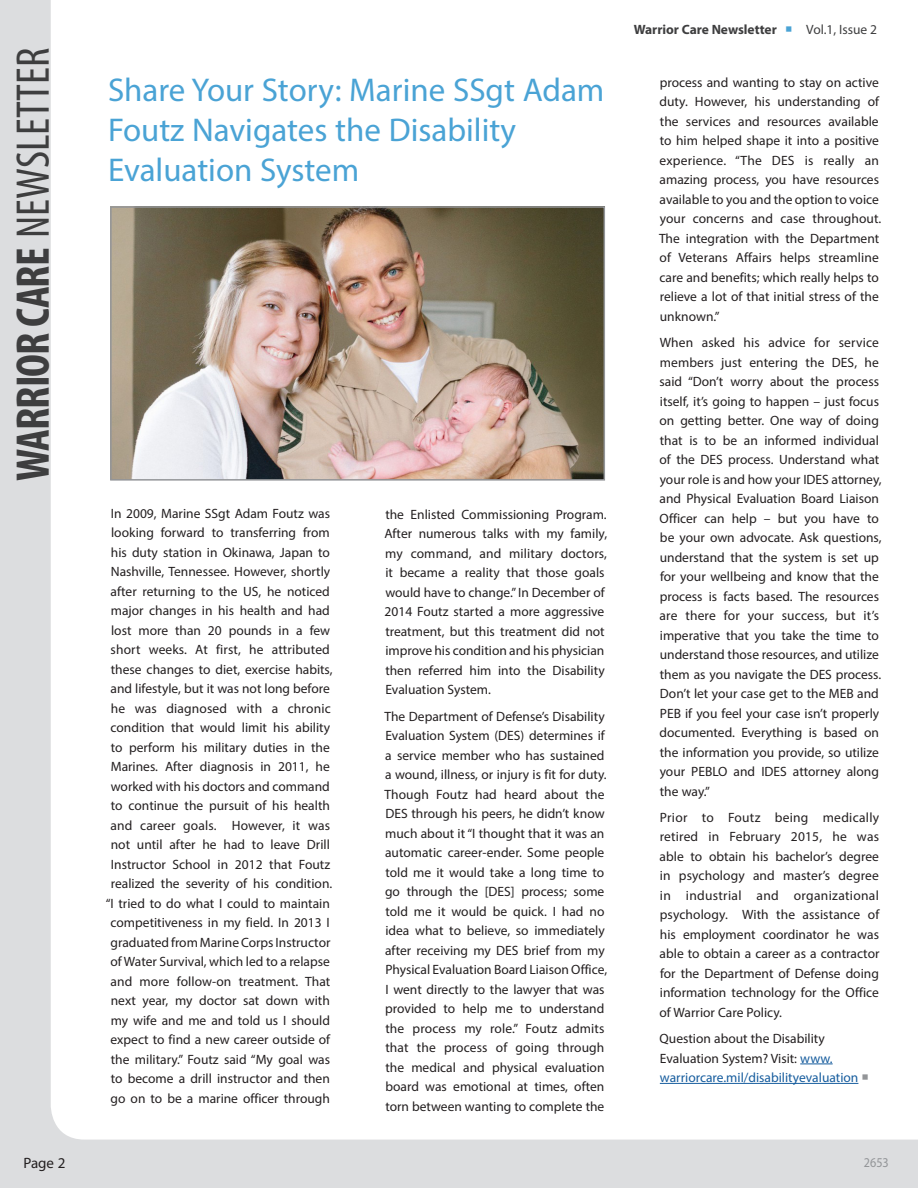
<style>
.page{position:relative;width:918px;height:1188px;background:#dcdddf}
.page>*{position:absolute;margin:0;border:0;box-sizing:border-box;transform-origin:0 0}
.t1{font:700 condensed 47.4px "Myriad Pro";letter-spacing:-.02em;color:#3e3e3f}
.t2{font:33px/39.8px "Myriad Pro";color:#4aa3d5}
.page_number_right{font:15px "Myriad Pro";color:#231f20}
.t3{font:13.5px/19.5px "Myriad Pro";color:#231f20}
.t4{font:700 13.5px "Myriad Pro";color:#3e3e3f}
.t5{font:13.5px "Myriad Pro";color:#939598;scale:.9 1}
.s1{font-weight:400}
.s2{color:#4aa3d5}
.s3{color:#175d9e}
.s4{color:#939598}
</style>
<div class="page">
<div style="left:51px;top:0;width:867px;height:1140px;background:#fff"></div>
<img style="left:113px;top:209px;width:489px;height:269px">
<div style="left:110px;top:206px;width:495px;height:275px;border:2px solid #939598"></div>
<hr style="left:800px;top:1064px;width:33px;height:1px;background:#175d9e">
<hr style="left:660px;top:1083px;width:198px;height:1px;background:#175d9e">
<h1 class="t1" style="left:3px;top:481px;width:435px;rotate:-90deg">WARRIOR CARE <span class="s1">NEWSLETTER</span></h1>
<p class="page_number_right" style="left:23px;top:1153px;width:43px">Page 2</p>
<h2 class="t2" style="left:108px;top:70px;width:498px">Share Your Story: Marine SSgt Adam<br>Foutz Navigates the Disability<br>Evaluation System</h2>
<p class="t3" style="left:106px;top:503px;width:228px;text-align:center">In 2009, Marine SSgt Adam Foutz was looking forward to transferring from his duty station in Okinawa, Japan to Nashville, Tennessee. However, shortly after returning to the US, he noticed major changes in his health and had lost more than 20 pounds in a few short weeks. At first, he attributed these changes to diet, exercise habits, and lifestyle, but it was not long before he was diagnosed with a chronic condition that would limit his ability to perform his military duties in the Marines. After diagnosis in 2011, he worked with his doctors and command to continue the pursuit of his health and career goals. However, it was not until after he had to leave Drill Instructor School in 2012 that Foutz realized the severity of his condition. “I tried to do what I could to maintain competitiveness in my field. In 2013 I graduated from Marine Corps Instructor of Water Survival, which led to a relapse and more follow-on treatment. That next year, my doctor sat down with my wife and me and told us I should expect to find a new career outside of the military.” Foutz said “My goal was to become a drill instructor and then go on to be a marine officer through</p>
<p class="t3" style="left:384px;top:504px;width:224px">the Enlisted Commissioning Program.<br>After numerous talks with my family, my command, and military doctors, it became a reality that those goals would have to change.” In December of 2014 Foutz started a more aggressive treatment, but this treatment did not improve his condition and his physician then referred him into the Disability Evaluation System.</p>
<p class="t3" style="left:385px;top:706px;width:224px">The Department of Defense’s Disability Evaluation System (DES) determines if a service member who has sustained a wound, illness, or injury is fit for duty.<br>Though Foutz had heard about the DES through his peers, he didn’t know much about it “I thought that it was an automatic career-ender. Some people told me it would take a long time to go through the [DES] process; some told me it would be quick. I had no idea what to believe, so immediately after receiving my DES brief from my Physical Evaluation Board Liaison Office, I went directly to the lawyer that was provided to help me to understand the process my role.” Foutz admits that the process of going through the medical and physical evaluation board was emotional at times, often torn between wanting to complete the</p>
<p class="t4" style="left:634px;top:21px;width:245px">Warrior Care Newsletter <span class="s2">○</span> <span class="s1">Vol.1, Issue 2</span></p>
<p class="t3" style="left:659px;top:72px;width:224px">process and wanting to stay on active duty. However, his understanding of the services and resources available to him helped shape it into a positive experience. “The DES is really an amazing process, you have resources available to you and the option to voice your concerns and case throughout.<br>The integration with the Department of Veterans Affairs helps streamline care and benefits; which really helps to relieve a lot of that initial stress of the unknown.”</p>
<p class="t3" style="left:660px;top:333px;width:224px">When asked his advice for service members just entering the DES, he said “Don’t worry about the process itself, it’s going to happen – just focus on getting better. One way of doing that is to be an informed individual of the DES process. Understand what your role is and how your IDES attorney, and Physical Evaluation Board Liaison Officer can help – but you have to be your own advocate. Ask questions, understand that the system is set up for your wellbeing and know that the process is facts based. The resources are there for your success, but it’s imperative that you take the time to understand those resources, and utilize them as you navigate the DES process.<br>Don’t let your case get to the MEB and PEB if you feel your case isn’t properly documented. Everything is based on the information you provide, so utilize your PEBLO and IDES attorney along the way.”</p>
<p class="t3" style="left:660px;top:807px;width:221px;text-align:justify">Prior to Foutz being medically retired in February 2015, he was able to obtain his bachelor’s degree in psychology and master’s degree in industrial and organizational psychology. With the assistance of his employment coordinator he was able to obtain a career as a contractor for the Department of Defense doing information technology for the Office of Warrior Care Policy.</p>
<p class="t3" style="left:660px;top:1029px;width:211px">Question about the Disability<br>Evaluation System? Visit: <span class="s3">www. warriorcare.mil/disabilityevaluation</span> <span class="s4">○</span></p>
<p class="t5" style="left:864px;top:1154px;width:29px">2653</p>
</div>
